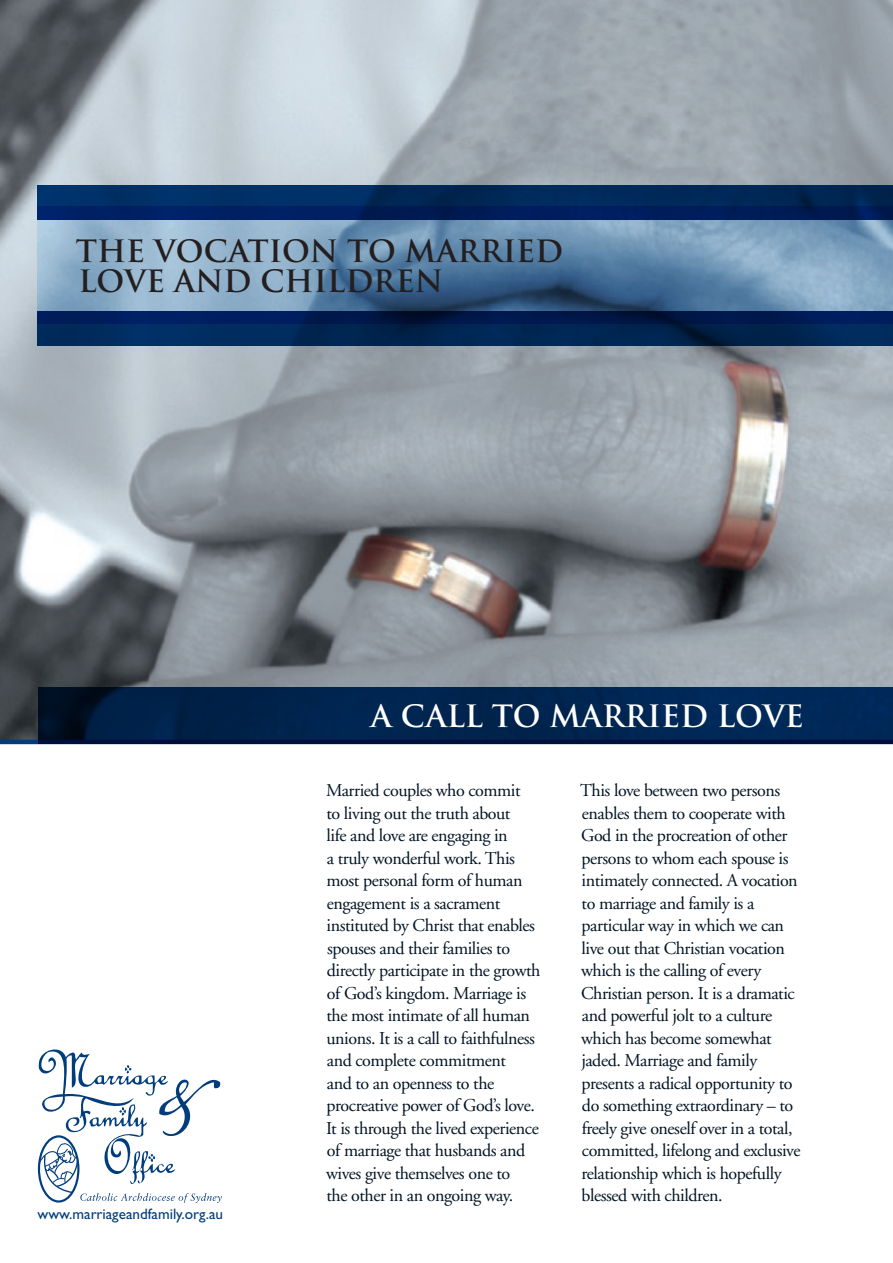
<style>
.page{position:relative;width:893px;height:1263px;background:#fff}
.page>*{position:absolute;margin:0;border:0;box-sizing:border-box;transform-origin:0 0}
.t1{font:700 30px/30px "Trajan Pro";color:#231f20}
.t2{font:700 30px "Trajan Pro";color:#fff}
.t3{font:18px/22.5px "Adobe Garamond";letter-spacing:-.025em;color:#001322}
.t4{font:15.15px "Gill Sans";color:#013d7d}
</style>
<div class="page">
<img style="left:0;top:0;width:893px;height:740px">
<svg style="left:38px;top:185px;width:855px;height:22px"></svg>
<svg style="left:38px;top:324px;width:855px;height:21px;fill:#002755"></svg>
<hr style="left:0;top:740px;width:893px;height:4px;background:#013d7d">
<svg style="left:38px;top:207px;width:855px;height:117px"></svg>
<svg style="left:38px;top:687px;width:855px;height:57px;fill:#00244f"></svg>
<svg style="left:37px;top:1049px;width:185px;height:154px"></svg>
<h1 class="t1" style="left:76px;top:236px;width:489px">THE VOCATION TO MARRIED<br>LOVE AND CHILDREN</h1>
<h1 class="t2" style="left:371px;top:697px;width:431px">A CALL TO MARRIED LOVE</h1>
<p class="t4" style="left:38px;top:1205px;width:187px">www.marriageandfamily.org.au</p>
<p class="t3" style="left:326px;top:780px;width:216px">Married couples who commit<br>to living out the truth about<br>life and love are engaging in<br>a truly wonderful work. This most personal form of human engagement is a sacrament instituted by Christ that enables spouses and their families to directly participate in the growth of God’s kingdom. Marriage is the most intimate of all human unions. It is a call to faithfulness and complete commitment<br>and to an openness to the procreative power of God’s love.<br>It is through the lived experience of marriage that husbands and wives give themselves one to<br>the other in an ongoing way.</p>
<p class="t3" style="left:580px;top:780px;width:222px">This love between two persons enables them to cooperate with<br>God in the procreation of other persons to whom each spouse is intimately connected. A vocation to marriage and family is a particular way in which we can live out that Christian vocation which is the calling of every<br>Christian person. It is a dramatic and powerful jolt to a culture which has become somewhat jaded. Marriage and family presents a radical opportunity to do something extraordinary – to freely give oneself over in a total, committed, lifelong and exclusive relationship which is hopefully blessed with children.</p>
</div>
